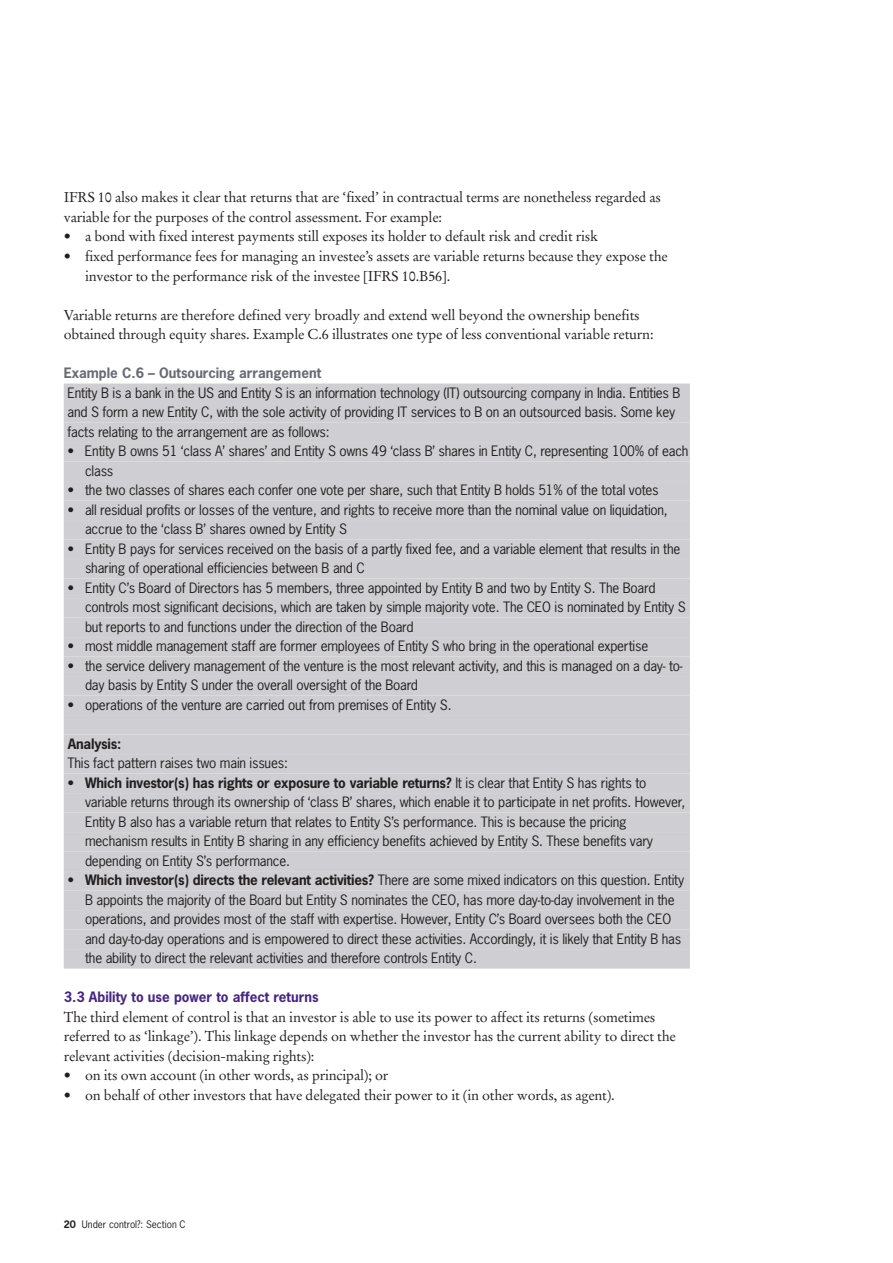
<style>
.page{position:relative;width:893px;height:1263px;background:#fff}
.page>*{position:absolute;margin:0;border:0;box-sizing:border-box;transform-origin:0 0}
.t1{font:14.25px/19.5px "Stempel Garamond";letter-spacing:-.015em;color:#231f20}
.t2{font:13.5px/19.5px "News Gothic";letter-spacing:-.015em;color:#231f20}
.t3{font:700 13.5px "News Gothic";color:#472683}
.t4{font:700 13.5px "News Gothic";color:#696b73}
.t5{font:700 13.5px "News Gothic";letter-spacing:-.015em;color:#231f20}
.t6{font:9.75px "News Gothic";color:#231f20}
.s1{font-weight:700}
</style>
<div class="page">
<div style="left:64px;top:383px;width:626px;height:20px;background:#cfcfd3"></div>
<div style="left:64px;top:403px;width:626px;height:19px;background:#cfcfd3"></div>
<div style="left:64px;top:422px;width:626px;height:20px;background:#cfcfd3"></div>
<div style="left:64px;top:442px;width:626px;height:19px;background:#cfcfd3"></div>
<div style="left:64px;top:461px;width:626px;height:20px;background:#cfcfd3"></div>
<div style="left:64px;top:481px;width:626px;height:19px;background:#cfcfd3"></div>
<div style="left:64px;top:500px;width:626px;height:20px;background:#cfcfd3"></div>
<div style="left:64px;top:520px;width:626px;height:19px;background:#cfcfd3"></div>
<div style="left:64px;top:539px;width:626px;height:20px;background:#cfcfd3"></div>
<div style="left:64px;top:559px;width:626px;height:19px;background:#cfcfd3"></div>
<div style="left:64px;top:578px;width:626px;height:20px;background:#cfcfd3"></div>
<div style="left:64px;top:598px;width:626px;height:19px;background:#cfcfd3"></div>
<div style="left:64px;top:617px;width:626px;height:20px;background:#cfcfd3"></div>
<div style="left:64px;top:637px;width:626px;height:19px;background:#cfcfd3"></div>
<div style="left:64px;top:656px;width:626px;height:20px;background:#cfcfd3"></div>
<div style="left:64px;top:676px;width:626px;height:19px;background:#cfcfd3"></div>
<div style="left:64px;top:695px;width:626px;height:20px;background:#cfcfd3"></div>
<div style="left:64px;top:715px;width:626px;height:19px;background:#cfcfd3"></div>
<div style="left:64px;top:734px;width:626px;height:20px;background:#cfcfd3"></div>
<div style="left:64px;top:754px;width:626px;height:19px;background:#cfcfd3"></div>
<div style="left:64px;top:773px;width:626px;height:20px;background:#cfcfd3"></div>
<div style="left:64px;top:793px;width:626px;height:19px;background:#cfcfd3"></div>
<div style="left:64px;top:812px;width:626px;height:20px;background:#cfcfd3"></div>
<div style="left:64px;top:832px;width:626px;height:19px;background:#cfcfd3"></div>
<div style="left:64px;top:851px;width:626px;height:20px;background:#cfcfd3"></div>
<div style="left:64px;top:871px;width:626px;height:19px;background:#cfcfd3"></div>
<div style="left:64px;top:890px;width:626px;height:20px;background:#cfcfd3"></div>
<div style="left:64px;top:910px;width:626px;height:19px;background:#cfcfd3"></div>
<div style="left:64px;top:929px;width:626px;height:20px;background:#cfcfd3"></div>
<div style="left:64px;top:949px;width:626px;height:19px;background:#cfcfd3"></div>
<p class="t1" style="left:64px;top:189px;width:599px">IFRS 10 also makes it clear that returns that are ‘fixed’ in contractual terms are nonetheless regarded as variable for the purposes of the control assessment. For example:</p>
<p class="t1" style="left:64px;top:228px;width:536px">• a bond with fixed interest payments still exposes its holder to default risk and credit risk</p>
<p class="t1" style="left:85px;top:248px;width:584px;text-indent:-21px">• fixed performance fees for managing an investee’s assets are variable returns because they expose the investor to the performance risk of the investee [IFRS 10.B56].</p>
<p class="t1" style="left:64px;top:306px;width:591px">Variable returns are therefore defined very broadly and extend well beyond the ownership benefits obtained through equity shares. Example C.6 illustrates one type of less conventional variable return:</p>
<p class="t4" style="left:64px;top:365px;width:259px">Example C.6 – Outsourcing arrangement</p>
<p class="t2" style="left:67px;top:383px;width:614px">Entity B is a bank in the US and Entity S is an information technology (IT) outsourcing company in India. Entities B and S form a new Entity C, with the sole activity of providing IT services to B on an outsourced basis. Some key facts relating to the arrangement are as follows:</p>
<p class="t2" style="left:85px;top:442px;width:605px;text-indent:-18px">• Entity B owns 51 ‘class A’ shares’ and Entity S owns 49 ‘class B’ shares in Entity C, representing 100% of each class</p>
<p class="t2" style="left:67px;top:481px;width:593px">• the two classes of shares each confer one vote per share, such that Entity B holds 51% of the total votes</p>
<p class="t2" style="left:85px;top:500px;width:584px;text-indent:-18px">• all residual profits or losses of the venture, and rights to receive more than the nominal value on liquidation, accrue to the ‘class B’ shares owned by Entity S</p>
<p class="t2" style="left:85px;top:539px;width:597px;text-indent:-18px">• Entity B pays for services received on the basis of a partly fixed fee, and a variable element that results in the sharing of operational efficiencies between B and C</p>
<p class="t2" style="left:85px;top:578px;width:602px;text-indent:-18px">• Entity C’s Board of Directors has 5 members, three appointed by Entity B and two by Entity S. The Board controls most significant decisions, which are taken by simple majority vote. The CEO is nominated by Entity S but reports to and functions under the direction of the Board</p>
<p class="t2" style="left:67px;top:637px;width:582px">• most middle management staff are former employees of Entity S who bring in the operational expertise</p>
<p class="t2" style="left:85px;top:656px;width:599px;text-indent:-18px">• the service delivery management of the venture is the most relevant activity, and this is managed on a day- to&shy;day basis by Entity S under the overall oversight of the Board</p>
<p class="t2" style="left:67px;top:695px;width:386px">• operations of the venture are carried out from premises of Entity S.</p>
<p class="t5" style="left:68px;top:736px;width:55px">Analysis:</p>
<p class="t2" style="left:67px;top:754px;width:222px">This fact pattern raises two main issues:</p>
<p class="t2" style="left:85px;top:773px;width:602px;text-indent:-18px">• <span class="s1">Which investor(s) has rights or exposure to variable returns?</span> It is clear that Entity S has rights to variable returns through its ownership of ‘class B’ shares, which enable it to participate in net profits. However, Entity B also has a variable return that relates to Entity S’s performance. This is because the pricing mechanism results in Entity B sharing in any efficiency benefits achieved by Entity S. These benefits vary depending on Entity S’s performance.</p>
<p class="t2" style="left:85px;top:871px;width:601px;text-indent:-18px">• <span class="s1">Which investor(s) directs the relevant activities?</span> There are some mixed indicators on this question. Entity B appoints the majority of the Board but Entity S nominates the CEO, has more day-to-day involvement in the operations, and provides most of the staff with expertise. However, Entity C’s Board oversees both the CEO and day-to-day operations and is empowered to direct these activities. Accordingly, it is likely that Entity B has the ability to direct the relevant activities and therefore controls Entity C.</p>
<p class="t3" style="left:64px;top:989px;width:256px">3.3 Ability to use power to affect returns</p>
<p class="t1" style="left:64px;top:1008px;width:613px">The third element of control is that an investor is able to use its power to affect its returns (sometimes referred to as ‘linkage’). This linkage depends on whether the investor has the current ability to direct the relevant activities (decision-making rights):</p>
<p class="t1" style="left:64px;top:1067px;width:326px">• on its own account (in other words, as principal); or</p>
<p class="t1" style="left:64px;top:1086px;width:552px">• on behalf of other investors that have delegated their power to it (in other words, as agent).</p>
<p class="t6" style="left:64px;top:1219px;width:123px"><span class="s1">20</span> Under control?: Section C</p>
</div>
